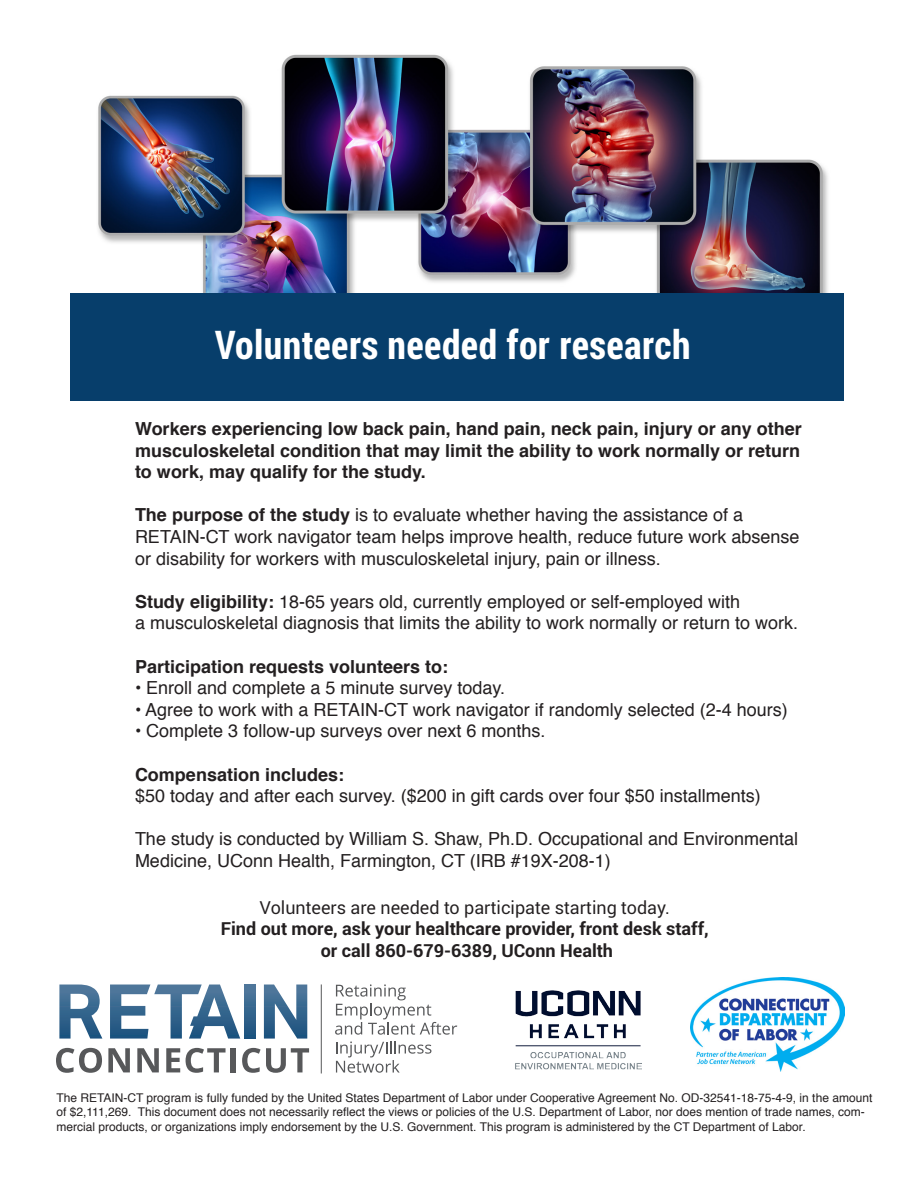
<style>
.page{position:relative;width:918px;height:1188px;background:#fff}
.page>*{position:absolute;margin:0;border:0;box-sizing:border-box;transform-origin:0 0}
.t1{font:700 39.6px "Roboto Condensed";letter-spacing:.01em;color:#fff}
.t2{font:18px/21.6px "Helvetica";color:#231f20}
.t3{font:700 18px/21.6px "Helvetica";color:#231f20;text-align:justify}
.t4{font:700 18px/21.6px "Roboto";color:#231f20;text-align:center}
.t5{font:18px "Roboto";color:#231f20}
.t6{font:12px/14.4px "Helvetica";color:#231f20}
.s1{font-weight:700}
</style>
<div class="page">
<img style="left:98px;top:54px;width:730px;height:239px">
<div style="left:70px;top:293px;width:774px;height:107px;background:#073e6b"></div>
<hr style="left:321px;top:984px;width:1px;height:89px;background:#57585a">
<svg style="left:59px;top:985px;width:43px;height:54px"></svg>
<svg style="left:245px;top:985px;width:11px;height:54px"></svg>
<svg style="left:264px;top:985px;width:43px;height:54px"></svg>
<svg style="left:110px;top:985px;width:130px;height:54px"></svg>
<svg style="left:56px;top:1048px;width:46px;height:25px"></svg>
<svg style="left:108px;top:1048px;width:22px;height:24px"></svg>
<svg style="left:137px;top:1048px;width:22px;height:24px"></svg>
<svg style="left:166px;top:1048px;width:14px;height:24px"></svg>
<svg style="left:186px;top:1048px;width:40px;height:25px"></svg>
<div style="left:231px;top:1048px;width:5px;height:24px;background:#57585a"></div>
<svg style="left:242px;top:1048px;width:67px;height:25px"></svg>
<svg style="left:335px;top:984px;width:122px;height:51px"></svg>
<svg style="left:336px;top:1041px;width:95px;height:32px"></svg>
<img style="left:690px;top:977px;width:154px;height:94px">
<img style="left:515px;top:990px;width:127px;height:80px">
<h1 class="t1" style="left:215px;top:317px;width:477px">Volunteers needed for research</h1>
<p class="t3" style="left:135px;top:418px;width:668px">Workers experiencing low back pain, hand pain, neck pain, injury or any other musculoskeletal condition that may limit the ability to work normally or return to work, may qualify for the study.</p>
<p class="t2" style="left:135px;top:505px;width:666px"><span class="s1">The purpose of the study</span> is to evaluate whether having the assistance of a<br>RETAIN-CT work navigator team helps improve health, reduce future work absense or disability for workers with musculoskeletal injury, pain or illness.</p>
<p class="t2" style="left:135px;top:591px;width:665px"><span class="s1">Study eligibility:</span> 18-65 years old, currently employed or self-employed with<br>a musculoskeletal diagnosis that limits the ability to work normally or return to work.</p>
<p class="t3" style="left:135px;top:656px;width:315px">Participation requests volunteers to:</p>
<p class="t2" style="left:135px;top:678px;width:372px">• Enroll and complete a 5 minute survey today.</p>
<p class="t2" style="left:135px;top:699px;width:654px">• Agree to work with a RETAIN-CT work navigator if randomly selected (2-4 hours)</p>
<p class="t2" style="left:135px;top:721px;width:412px">• Complete 3 follow-up surveys over next 6 months.</p>
<p class="t3" style="left:135px;top:764px;width:211px">Compensation includes:</p>
<p class="t2" style="left:135px;top:786px;width:627px">$50 today and after each survey. ($200 in gift cards over four $50 installments)</p>
<p class="t2" style="left:135px;top:829px;width:665px">The study is conducted by William S. Shaw, Ph.D. Occupational and Environmental<br>Medicine, UConn Health, Farmington, CT (IRB #19X-208-1)</p>
<p class="t5" style="left:260px;top:895px;width:412px">Volunteers are needed to participate starting today.</p>
<p class="t4" style="left:221px;top:918px;width:489px">Find out more, ask your healthcare provider, front desk staff, or call 860-679-6389, UConn Health</p>
<p class="t6" style="left:56px;top:1091px;width:817px">The RETAIN-CT program is fully funded by the United States Department of Labor under Cooperative Agreement No. OD-32541-18-75-4-9, in the amount of $2,111,269. This document does not necessarily reflect the views or policies of the U.S. Department of Labor, nor does mention of trade names, com&shy;mercial products, or organizations imply endorsement by the U.S. Government. This program is administered by the CT Department of Labor.</p>
</div>
